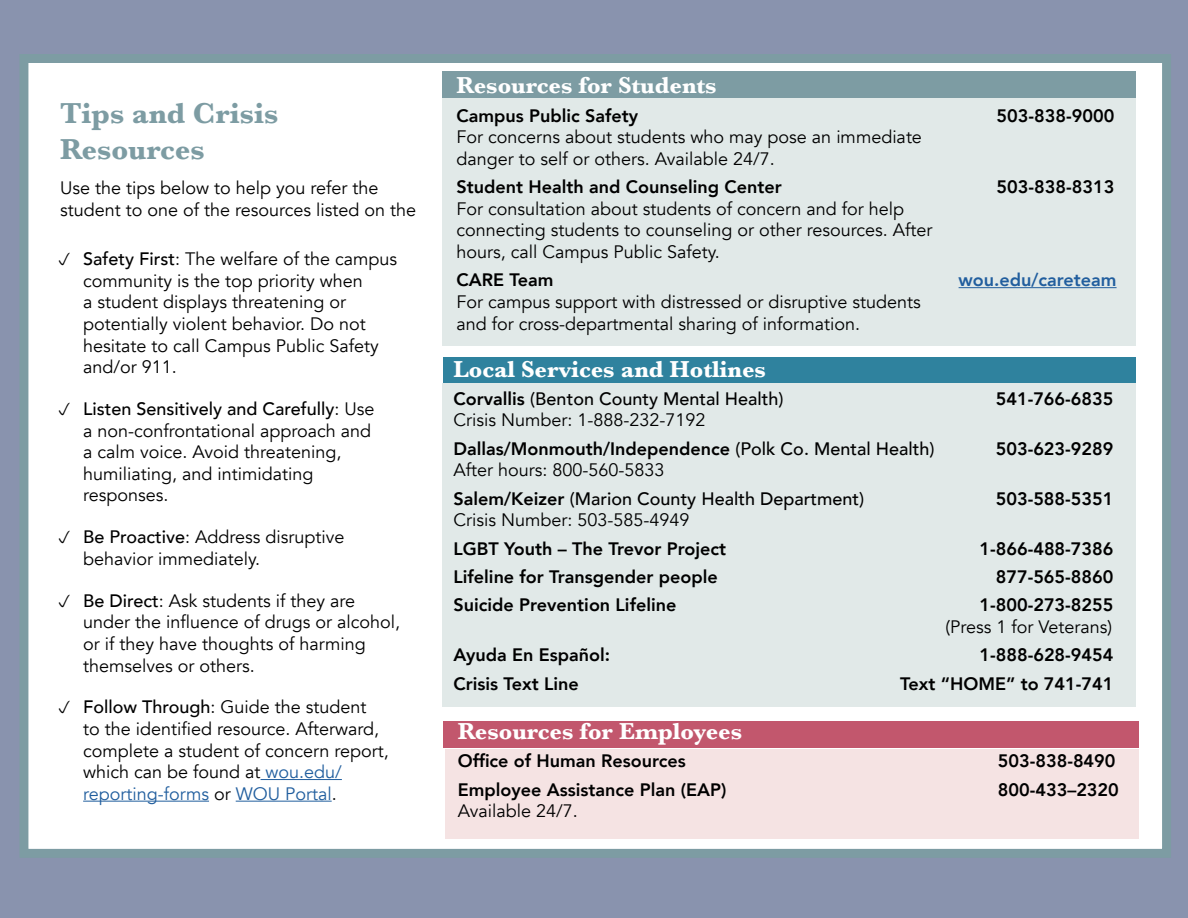
<style>
.page{position:relative;width:1188px;height:918px;background:#8993ae}
.page>*{position:absolute;margin:0;border:0;box-sizing:border-box;transform-origin:0 0}
.t1{font:700 30px/36px "Baskerville";color:#7d9ca3}
.t2{font:700 24px "Baskerville";color:#fff}
.t3{font:18px/21.6px "Avenir";color:#000}
.t4{font:800 18px/28.3px "Avenir";color:#000}
.t5{font:500 18px/28.3px "Avenir";color:#000}
.t6{font:800 18px "Avenir";color:#215e9e}
.s1{font-weight:500}
.s2{color:#215e9e}
.s3{font-weight:800}
.s4{font-weight:400}
</style>
<div class="page">
<div style="left:24px;top:58px;width:1143px;height:795px;background:#fff"></div>
<div style="left:19px;top:54px;width:1152px;height:804px;border:9px solid #7d9ca3"></div>
<div style="left:443px;top:96px;width:693px;height:250px;background:#e1e9e8"></div>
<div style="left:443px;top:71px;width:693px;height:27px;background:#7d9ca3"></div>
<hr style="left:261px;top:779px;width:81px;height:1px;background:#215e9e">
<hr style="left:83px;top:801px;width:126px;height:1px;background:#215e9e">
<hr style="left:236px;top:801px;width:96px;height:1px;background:#215e9e">
<hr style="left:959px;top:287px;width:158px;height:1px;background:#215e9e">
<div style="left:443px;top:721px;width:695px;height:27px;background:#c2576d"></div>
<div style="left:445px;top:749px;width:693px;height:89px;background:#f5e3e3"></div>
<div style="left:443px;top:357px;width:693px;height:27px;background:#2f829e"></div>
<div style="left:443px;top:384px;width:693px;height:323px;background:#e1e9e8"></div>
<h1 class="t1" style="left:60px;top:96px;width:220px">Tips and Crisis<br>Resources</h1>
<p class="t3" style="left:60px;top:177px;width:357px">Use the tips below to help you refer the student to one of the resources listed on the</p>
<p class="t3" style="left:83px;top:249px;width:316px"><span class="s1">Safety First</span>: The welfare of the campus community is the top priority when<br>a student displays threatening or potentially violent behavior. Do not hesitate to call Campus Public Safety and/or 911.</p>
<p class="t3" style="left:83px;top:398px;width:293px"><span class="s1">Listen Sensitively and Carefully</span>: Use a non-confrontational approach and a calm voice. Avoid threatening, humiliating, and intimidating responses.</p>
<p class="t3" style="left:83px;top:527px;width:263px"><span class="s1">Be Proactive</span>: Address disruptive behavior immediately.</p>
<p class="t3" style="left:83px;top:590px;width:319px"><span class="s1">Be Direct</span>: Ask students if they are under the influence of drugs or alcohol, or if they have thoughts of harming themselves or others.</p>
<p class="t3" style="left:83px;top:697px;width:307px"><span class="s1">Follow Through</span>: Guide the student<br>to the identified resource. Afterward, complete a student of concern report, which can be found at <span class="s2">wou.edu/ reporting-forms</span> or <span class="s2">WOU Portal</span>.</p>
<h2 class="t2" style="left:457px;top:69px;width:262px">Resources for Students</h2>
<p class="t4" style="left:457px;top:101px;width:183px">Campus Public Safety</p>
<p class="t4" style="left:997px;top:101px;width:119px">503-838-9000</p>
<p class="t3" style="left:457px;top:127px;width:467px">For concerns about students who may pose an immediate danger to self or others. Available 24/7.</p>
<p class="t4" style="left:457px;top:173px;width:327px">Student Health and Counseling Center</p>
<p class="t4" style="left:997px;top:173px;width:119px">503-838-8313</p>
<p class="t3" style="left:457px;top:198px;width:477px">For consultation about students of concern and for help connecting students to counseling or other resources. After hours, call Campus Public Safety.</p>
<p class="t4" style="left:457px;top:266px;width:98px">CARE Team</p>
<p class="t6" style="left:959px;top:266px;width:159px">wou.edu/careteam</p>
<p class="t3" style="left:457px;top:291px;width:466px">For campus support with distressed or disruptive students and for cross-departmental sharing of information.</p>
<h2 class="t2" style="left:454px;top:352px;width:314px">Local Services and Hotlines</h2>
<p class="t5" style="left:454px;top:383px;width:331px"><span class="s3">Corvallis</span> (Benton County Mental Health)</p>
<p class="t4" style="left:996px;top:384px;width:119px">541-766-6835</p>
<p class="t4" style="left:454px;top:406px;width:482px"><span class="s4">Crisis Number: 1-888-232-7192<br></span>Dallas/Monmouth/Independence <span class="s1">(Polk Co. Mental Health)</span></p>
<p class="t4" style="left:996px;top:434px;width:119px">503-623-9289</p>
<p class="t5" style="left:454px;top:455px;width:412px"><span class="s4">After hours: 800-560-5833<br></span><span class="s3">Salem/Keizer</span> (Marion County Health Department)</p>
<p class="t4" style="left:996px;top:484px;width:119px">503-588-5351</p>
<p class="t3" style="left:454px;top:510px;width:238px">Crisis Number: 503-585-4949</p>
<p class="t4" style="left:454px;top:534px;width:274px">LGBT Youth – The Trevor Project</p>
<p class="t4" style="left:979px;top:534px;width:136px">1-866-488-7386</p>
<p class="t4" style="left:454px;top:563px;width:266px">Lifeline for Transgender people</p>
<p class="t4" style="left:996px;top:563px;width:119px">877-565-8860</p>
<p class="t4" style="left:454px;top:591px;width:224px">Suicide Prevention Lifeline</p>
<p class="t4" style="left:979px;top:591px;width:136px">1-800-273-8255</p>
<p class="t3" style="left:945px;top:616px;width:168px">(Press 1 for Veterans)</p>
<p class="t4" style="left:454px;top:641px;width:158px">Ayuda En Español:</p>
<p class="t4" style="left:979px;top:641px;width:136px">1-888-628-9454</p>
<p class="t4" style="left:454px;top:669px;width:127px">Crisis Text Line</p>
<p class="t4" style="left:900px;top:669px;width:215px">Text “HOME” to 741-741</p>
<h2 class="t2" style="left:458px;top:715px;width:286px">Resources for Employees</h2>
<p class="t4" style="left:458px;top:747px;width:229px">Office of Human Resources</p>
<p class="t4" style="left:998px;top:747px;width:119px">503-838-8490</p>
<p class="t4" style="left:458px;top:775px;width:270px">Employee Assistance Plan (EAP)</p>
<p class="t4" style="left:998px;top:775px;width:123px">800-433–2320</p>
<p class="t3" style="left:458px;top:801px;width:122px">Available 24/7.</p>
</div>
